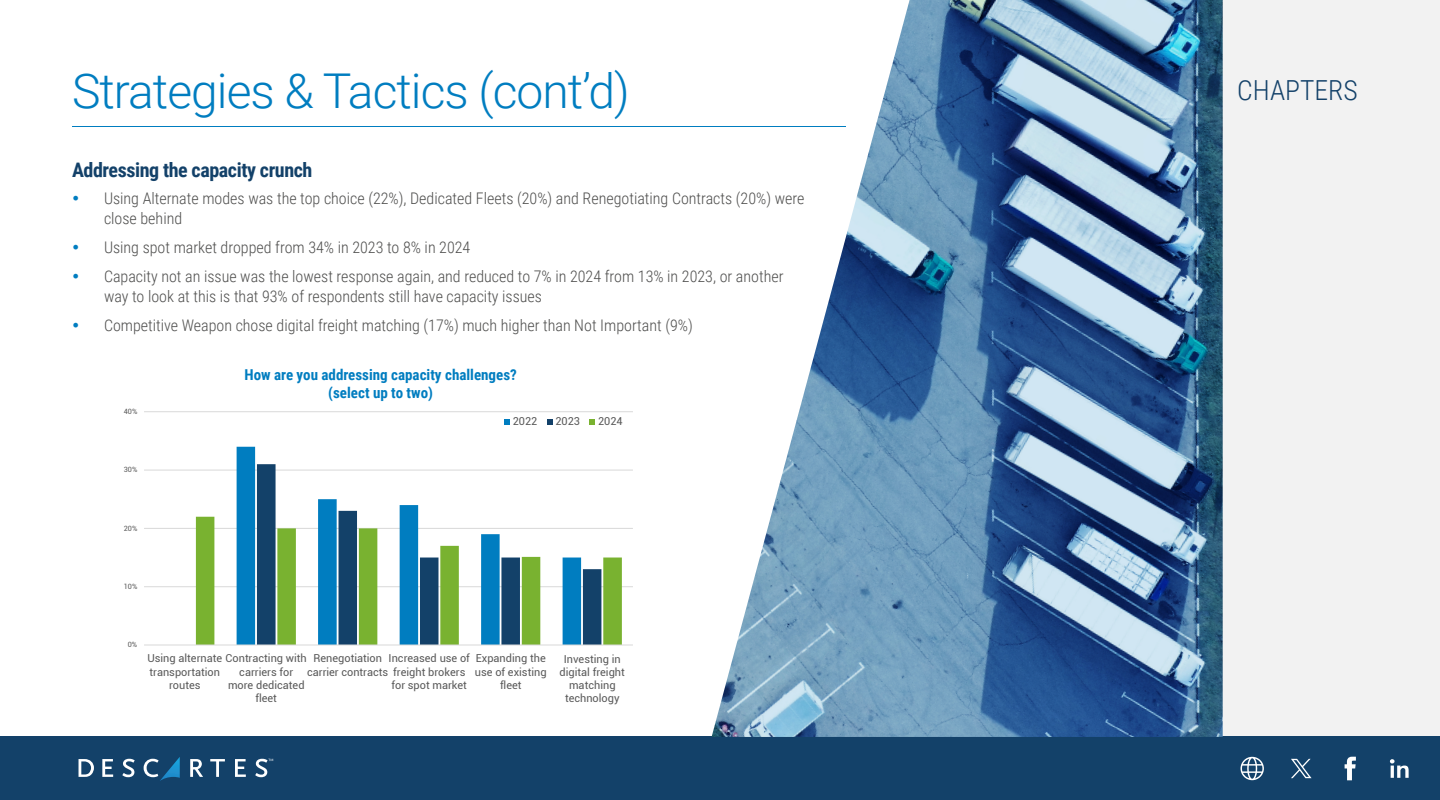
<style>
.page{position:relative;width:1440px;height:800px;background:#fff}
.page>*{position:absolute;margin:0;border:0;box-sizing:border-box;transform-origin:0 0}
.Heads{font:300 48px "Roboto";letter-spacing:-.02em;color:#007dc0}
.t1{font:300 27.6px "Roboto Condensed";color:#134169}
.Small_Subheads{font:700 20px "Roboto Condensed";letter-spacing:-.02em;color:#134169}
.t2{font:300 16px/20px "Roboto Condensed";color:#4e4e4d}
.Chart_Text_2{font:700 15px/18px "Roboto Condensed";color:#007dc0;text-align:center}
.t3{font:11px/13.2px "Roboto";color:#595959;text-align:center}
.t4{font:7.3px "Roboto";letter-spacing:.005em;color:#595959}
</style>
<div class="page">
<div style="left:1223px;top:0;width:217px;height:740px;background:#f2f2f2"></div>
<div style="left:0;top:737px;width:1440px;height:63px;background:#134169"></div>
<svg style="left:1241px;top:757px;width:23px;height:23px"></svg>
<svg style="left:1291px;top:759px;width:21px;height:19px"></svg>
<svg style="left:1345px;top:757px;width:11px;height:23px"></svg>
<svg style="left:1390px;top:759px;width:19px;height:19px"></svg>
<svg style="left:102px;top:759px;width:11px;height:18px"></svg>
<svg style="left:122px;top:759px;width:13px;height:18px"></svg>
<svg style="left:144px;top:757px;width:36px;height:24px"></svg>
<svg style="left:79px;top:759px;width:15px;height:18px"></svg>
<svg style="left:190px;top:759px;width:13px;height:18px"></svg>
<svg style="left:210px;top:759px;width:15px;height:18px"></svg>
<svg style="left:235px;top:759px;width:11px;height:18px"></svg>
<svg style="left:255px;top:759px;width:18px;height:18px"></svg>
<hr style="left:72px;top:126px;width:774px;height:1px;background:#007dc0">
<img style="left:712px;top:0;width:511px;height:737px">
<hr style="left:144px;top:586px;width:489px;height:1px;background:#d9d9d9">
<hr style="left:144px;top:528px;width:489px;height:1px;background:#d9d9d9">
<hr style="left:144px;top:470px;width:489px;height:1px;background:#d9d9d9">
<hr style="left:144px;top:411px;width:489px;height:1px;background:#d9d9d9">
<svg style="left:237px;top:447px;width:20px;height:70px"></svg>
<svg style="left:257px;top:464px;width:344px;height:53px"></svg>
<svg style="left:196px;top:517px;width:426px;height:128px"></svg>
<hr style="left:144px;top:645px;width:489px;height:1px;background:#d9d9d9">
<svg style="left:504px;top:419px;width:6px;height:6px"></svg>
<svg style="left:547px;top:419px;width:6px;height:6px"></svg>
<svg style="left:589px;top:419px;width:6px;height:6px"></svg>
<p class="Heads" style="left:72px;top:57px;width:559px">Strategies &amp; Tactics (cont’d)</p>
<h2 class="t1" style="left:1237px;top:71px;width:122px">CHAPTERS</h2>
<p class="Small_Subheads" style="left:72px;top:156px;width:242px">Addressing the capacity crunch</p>
<p class="t2" style="left:104px;top:188px;width:702px">Using Alternate modes was the top choice (22%), Dedicated Fleets (20%) and Renegotiating Contracts (20%) were close behind</p>
<p class="t2" style="left:104px;top:237px;width:368px">Using spot market dropped from 34% in 2023 to 8% in 2024</p>
<p class="t2" style="left:104px;top:266px;width:681px">Capacity not an issue was the lowest response again, and reduced to 7% in 2024 from 13% in 2023, or another way to look at this is that 93% of respondents still have capacity issues</p>
<p class="t2" style="left:104px;top:315px;width:590px">Competitive Weapon chose digital freight matching (17%) much higher than Not Important (9%)</p>
<p class="t4" style="left:124px;top:406px;width:15px">40%</p>
<p class="t4" style="left:124px;top:465px;width:15px">30%</p>
<p class="t4" style="left:124px;top:523px;width:15px">20%</p>
<p class="t4" style="left:124px;top:581px;width:15px">10%</p>
<p class="Chart_Text_2" style="left:245px;top:365px;width:274px">How are you addressing capacity challenges? (select up to two)</p>
<p class="t3" style="left:513px;top:414px;width:26px">2022</p>
<p class="t3" style="left:555px;top:414px;width:26px">2023</p>
<p class="t3" style="left:598px;top:414px;width:26px">2024</p>
<p class="t4" style="left:128px;top:640px;width:11px">0%</p>
<p class="t3" style="left:389px;top:652px;width:83px">Increased use of</p>
<p class="t3" style="left:392px;top:678px;width:77px">for spot market</p>
<p class="t3" style="left:147px;top:652px;width:161px">Using alternate Contracting with</p>
<p class="t3" style="left:150px;top:665px;width:72px">transportation</p>
<p class="t3" style="left:169px;top:678px;width:33px">routes</p>
<p class="t3" style="left:307px;top:652px;width:160px;text-align:left;text-indent:6px">Renegotiation<br>carrier contracts freight brokers</p>
<p class="t3" style="left:475px;top:652px;width:73px">Expanding the use of existing fleet</p>
<p class="t3" style="left:560px;top:652px;width:67px">Investing in digital freight matching technology</p>
<p class="t3" style="left:228px;top:665px;width:78px">carriers for more dedicated fleet</p>
</div>
